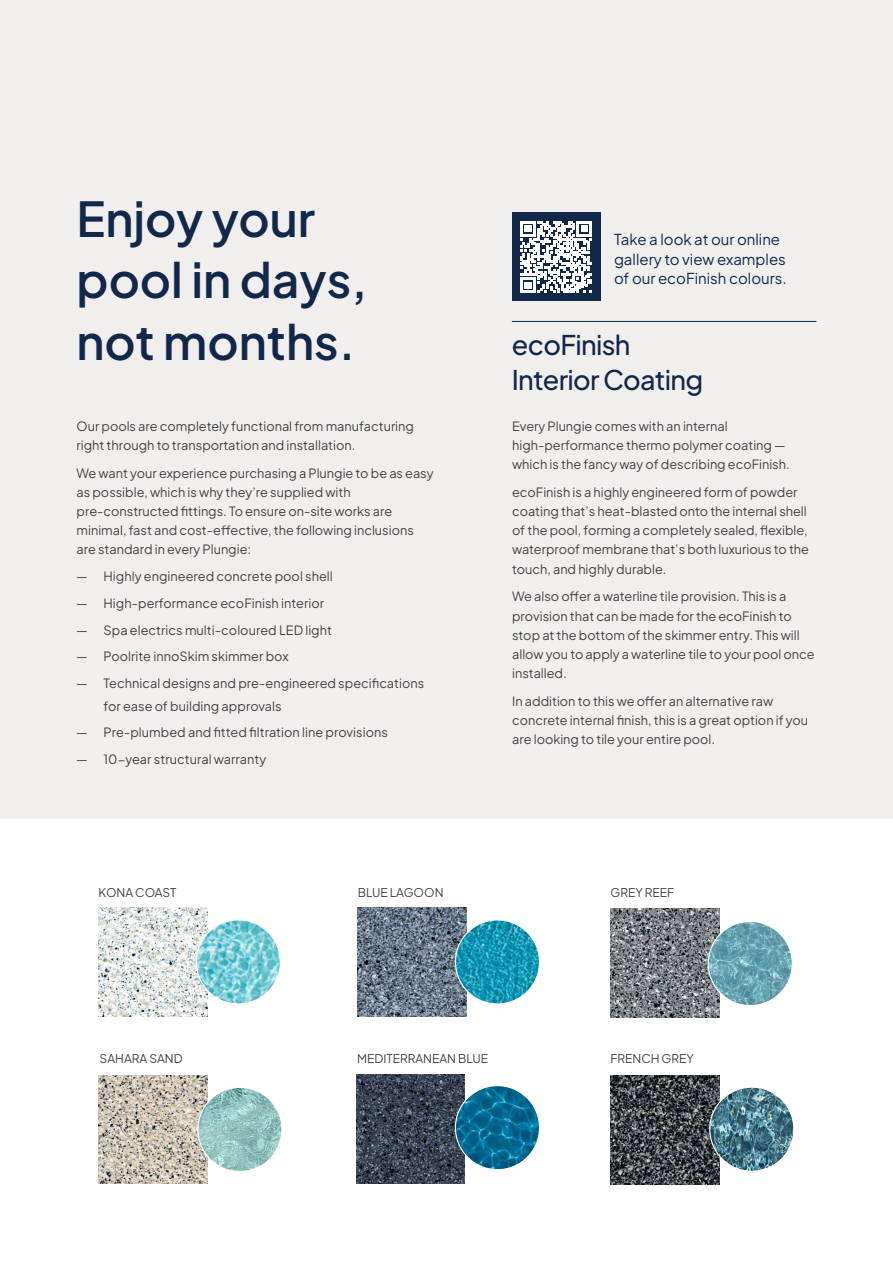
<style>
.page{position:relative;width:893px;height:1263px;background:#fff}
.page>*{position:absolute;margin:0;border:0;box-sizing:border-box;transform-origin:0 0}
.t1{font:600 48px/61.5px "Plus Jakarta Sans";color:#11284b}
.t2{font:500 27px/34.5px "Plus Jakarta Sans";letter-spacing:-.025em;color:#11284b}
.t3{font:15px/19.5px "Plus Jakarta Sans";color:#11284b}
.t4{font:12.75px/19.2px "Plus Jakarta Sans";color:#414042}
.t5{font:12px "Plus Jakarta Sans";color:#414042}
</style>
<div class="page">
<div style="left:0;top:0;width:893px;height:819px;background:#f1efed"></div>
<img style="left:99px;top:908px;width:108px;height:108px">
<img style="left:99px;top:1075px;width:108px;height:109px">
<img style="left:358px;top:908px;width:108px;height:108px">
<img style="left:356px;top:1075px;width:109px;height:108px">
<img style="left:610px;top:908px;width:109px;height:109px">
<img style="left:610px;top:1076px;width:109px;height:108px">
<div style="left:512px;top:213px;width:88px;height:88px;background:#11284b"></div>
<svg style="left:520px;top:221px;width:72px;height:72px"></svg>
<img style="left:196px;top:920px;width:84px;height:84px;border-radius:42px">
<img style="left:198px;top:1087px;width:84px;height:84px;border-radius:42px">
<img style="left:455px;top:920px;width:84px;height:84px;border-radius:42px">
<img style="left:455px;top:1085px;width:84px;height:85px;border-radius:42px">
<img style="left:708px;top:921px;width:84px;height:84px;border-radius:42px">
<img style="left:710px;top:1087px;width:84px;height:84px;border-radius:42px">
<hr style="left:512px;top:321px;width:304px;height:1px;background:#12284b">
<h1 class="t1" style="left:77px;top:183px;width:292px">Enjoy your pool in days, not months.</h1>
<p class="t4" style="left:77px;top:415px;width:339px">Our pools are completely functional from manufacturing right through to transportation and installation.</p>
<p class="t4" style="left:77px;top:462px;width:358px">We want your experience purchasing a Plungie to be as easy as possible, which is why they’re supplied with pre-constructed fittings. To ensure on-site works are minimal, fast and cost-effective, the following inclusions are standard in every Plungie:</p>
<p class="t4" style="left:77px;top:562px;width:349px;line-height:26.7px">― Highly engineered concrete pool shell<br>― High-performance ecoFinish interior<br>― Spa electrics multi-coloured LED light<br>― Poolrite innoSkim skimmer box<br>― Technical designs and pre-engineered specifications</p>
<p class="t4" style="left:77px;top:691px;width:313px;line-height:26.7px;text-indent:27px">for ease of building approvals<br>― Pre-plumbed and fitted filtration line provisions ― 10-year structural warranty</p>
<p class="t5" style="left:99px;top:883px;width:79px">KONA COAST</p>
<p class="t5" style="left:358px;top:883px;width:87px">BLUE LAGOON</p>
<p class="t3" style="left:614px;top:228px;width:174px">Take a look at our online gallery to view examples of our ecoFinish colours.</p>
<h2 class="t2" style="left:512px;top:325px;width:193px">ecoFinish<br>Interior Coating</h2>
<p class="t4" style="left:512px;top:415px;width:279px">Every Plungie comes with an internal high-performance thermo polymer coating — which is the fancy way of describing ecoFinish.</p>
<p class="t4" style="left:512px;top:481px;width:298px">ecoFinish is a highly engineered form of powder coating that’s heat-blasted onto the internal shell of the pool, forming a completely sealed, flexible, waterproof membrane that’s both luxurious to the touch, and highly durable.</p>
<p class="t4" style="left:512px;top:586px;width:304px">We also offer a waterline tile provision. This is a provision that can be made for the ecoFinish to stop at the bottom of the skimmer entry. This will allow you to apply a waterline tile to your pool once installed.</p>
<p class="t4" style="left:512px;top:690px;width:298px">In addition to this we offer an alternative raw concrete internal finish, this is a great option if you are looking to tile your entire pool.</p>
<p class="t5" style="left:610px;top:883px;width:65px">GREY REEF</p>
<p class="t5" style="left:100px;top:1048px;width:85px">SAHARA SAND</p>
<p class="t5" style="left:357px;top:1048px;width:133px">MEDITERRANEAN BLUE</p>
<p class="t5" style="left:610px;top:1048px;width:85px">FRENCH GREY</p>
</div>
